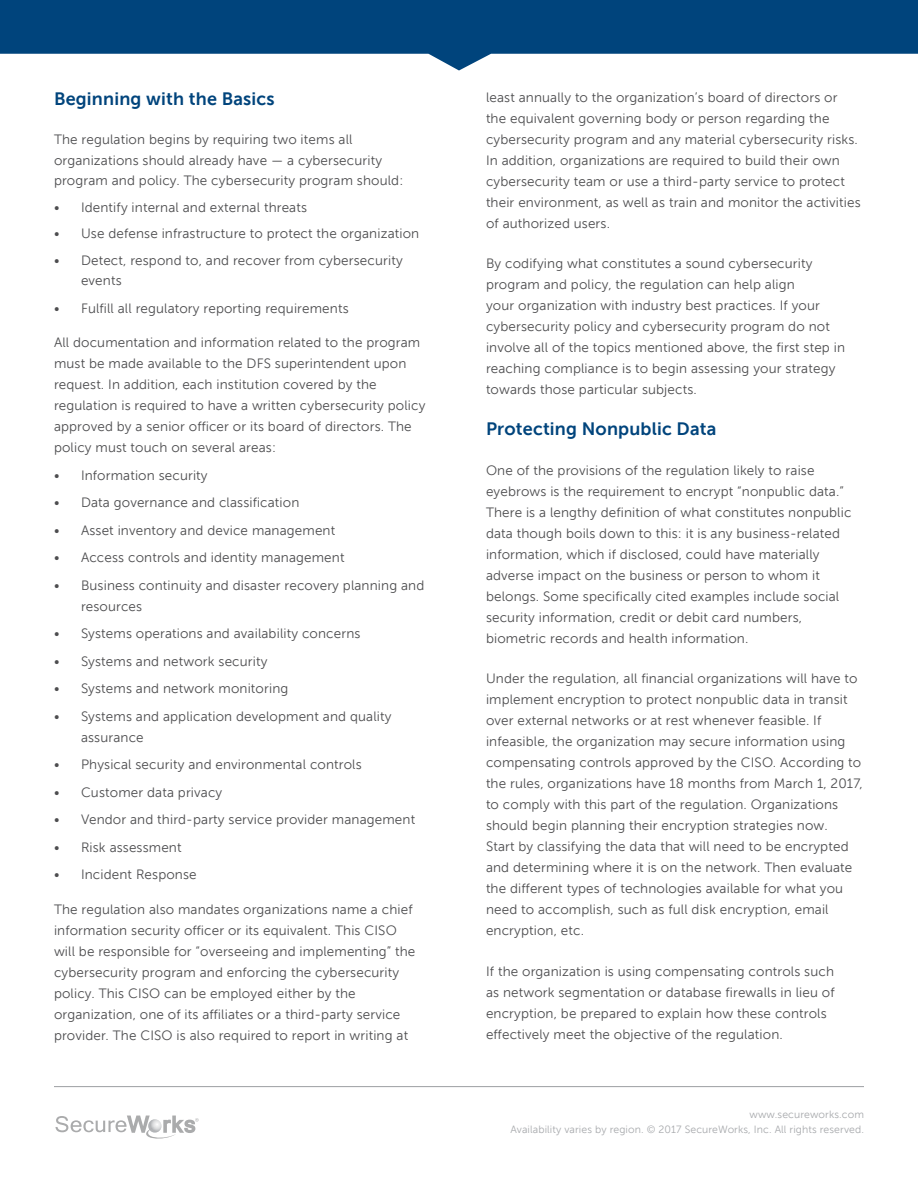
<style>
.page{position:relative;width:918px;height:1188px;background:#fff}
.page>*{position:absolute;margin:0;border:0;box-sizing:border-box;transform-origin:0 0}
.t1{font:700 18px "Museo Sans For Dell";letter-spacing:.01em;color:#00447c}
.t2{font:13.5px/21px "Museo Sans For Dell";letter-spacing:.01em;color:#4d4d4f}
.t3{font:10.5px/15px "Museo Sans For Dell";letter-spacing:.01em;color:#a7a9ac;text-align:right}
</style>
<div class="page">
<hr style="left:54px;top:1086px;width:810px;height:1px;background:#a7a9ac">
<svg style="left:0;top:0;width:918px;height:70px;fill:#00447c"></svg>
<svg style="left:55px;top:1116px;width:144px;height:23px"></svg>
<h1 class="t1" style="left:54px;top:89px;width:222px">Beginning with the Basics</h1>
<p class="t2" style="left:54px;top:130px;width:351px;line-height:20.2px">The regulation begins by requiring two items all organizations should already have — a cybersecurity program and policy. The cybersecurity program should:</p>
<p class="t2" style="left:54px;top:197px;width:255px">• Identify internal and external threats</p>
<p class="t2" style="left:54px;top:223px;width:367px">• Use defense infrastructure to protect the organization</p>
<p class="t2" style="left:81px;top:250px;width:323px;line-height:20.2px;text-indent:-27px">• Detect, respond to, and recover from cybersecurity events</p>
<p class="t2" style="left:54px;top:298px;width:296px">• Fulfill all regulatory reporting requirements</p>
<p class="t2" style="left:54px;top:332px;width:373px">All documentation and information related to the program must be made available to the DFS superintendent upon request. In addition, each institution covered by the regulation is required to have a written cybersecurity policy approved by a senior officer or its board of directors. The policy must touch on several areas:</p>
<p class="t2" style="left:54px;top:465px;width:155px">• Information security</p>
<p class="t2" style="left:54px;top:492px;width:247px">• Data governance and classification</p>
<p class="t2" style="left:54px;top:520px;width:283px">• Asset inventory and device management</p>
<p class="t2" style="left:54px;top:547px;width:292px">• Access controls and identity management</p>
<p class="t2" style="left:81px;top:575px;width:345px;text-indent:-27px">• Business continuity and disaster recovery planning and resources</p>
<p class="t2" style="left:54px;top:623px;width:308px">• Systems operations and availability concerns</p>
<p class="t2" style="left:54px;top:651px;width:215px">• Systems and network security</p>
<p class="t2" style="left:54px;top:678px;width:236px">• Systems and network monitoring</p>
<p class="t2" style="left:81px;top:706px;width:312px;text-indent:-27px">• Systems and application development and quality assurance</p>
<p class="t2" style="left:54px;top:754px;width:309px">• Physical security and environmental controls</p>
<p class="t2" style="left:54px;top:782px;width:170px">• Customer data privacy</p>
<p class="t2" style="left:54px;top:809px;width:363px">• Vendor and third-party service provider management</p>
<p class="t2" style="left:54px;top:837px;width:129px">• Risk assessment</p>
<p class="t2" style="left:54px;top:864px;width:144px">• Incident Response</p>
<p class="t2" style="left:54px;top:899px;width:363px">The regulation also mandates organizations name a chief information security officer or its equivalent. This CISO will be responsible for “overseeing and implementing” the cybersecurity program and enforcing the cybersecurity policy. This CISO can be employed either by the organization, one of its affiliates or a third-party service provider. The CISO is also required to report in writing at</p>
<p class="t2" style="left:486px;top:87px;width:376px">least annually to the organization’s board of directors or the equivalent governing body or person regarding the cybersecurity program and any material cybersecurity risks.<br>In addition, organizations are required to build their own cybersecurity team or use a third-party service to protect their environment, as well as train and monitor the activities of authorized users.</p>
<p class="t2" style="left:486px;top:253px;width:361px">By codifying what constitutes a sound cybersecurity program and policy, the regulation can help align<br>your organization with industry best practices. If your cybersecurity policy and cybersecurity program do not involve all of the topics mentioned above, the first step in reaching compliance is to begin assessing your strategy towards those particular subjects.</p>
<h1 class="t1" style="left:486px;top:419px;width:232px">Protecting Nonpublic Data</h1>
<p class="t2" style="left:486px;top:460px;width:367px">One of the provisions of the regulation likely to raise eyebrows is the requirement to encrypt “nonpublic data.” There is a lengthy definition of what constitutes nonpublic data though boils down to this: it is any business-related information, which if disclosed, could have materially adverse impact on the business or person to whom it belongs. Some specifically cited examples include social security information, credit or debit card numbers, biometric records and health information.</p>
<p class="t2" style="left:486px;top:668px;width:378px">Under the regulation, all financial organizations will have to implement encryption to protect nonpublic data in transit over external networks or at rest whenever feasible. If infeasible, the organization may secure information using compensating controls approved by the CISO. According to the rules, organizations have 18 months from March 1, 2017, to comply with this part of the regulation. Organizations should begin planning their encryption strategies now.<br>Start by classifying the data that will need to be encrypted and determining where it is on the network. Then evaluate the different types of technologies available for what you need to accomplish, such as full disk encryption, email encryption, etc.</p>
<p class="t2" style="left:486px;top:961px;width:350px">If the organization is using compensating controls such as network segmentation or database firewalls in lieu of encryption, be prepared to explain how these controls effectively meet the objective of the regulation.</p>
<p class="t3" style="left:510px;top:1107px;width:355px">www.secureworks.com<br>Availability varies by region. © 2017 SecureWorks, Inc. All rights reserved.</p>
</div>
